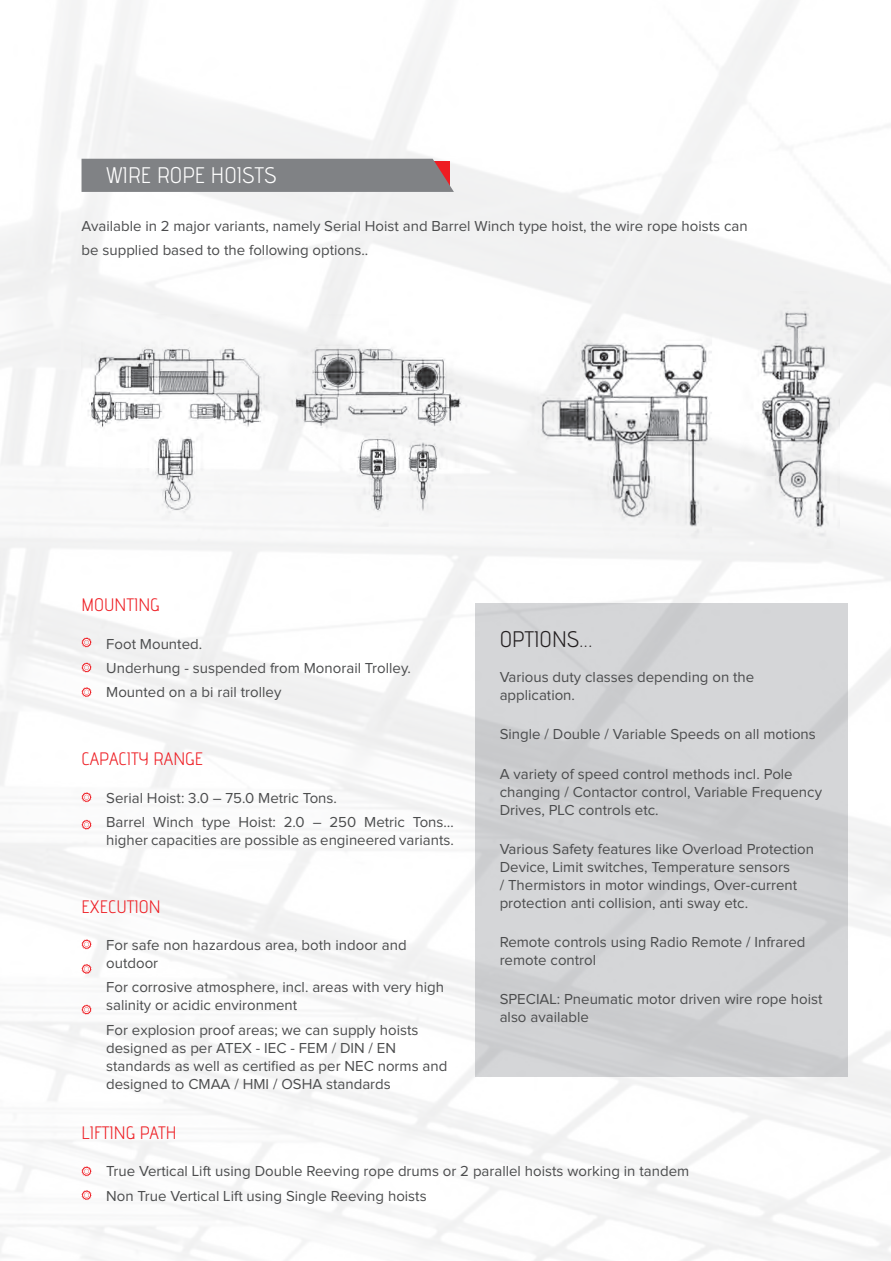
<style>
.page{position:relative;width:891px;height:1261px;background:#fff}
.page>*{position:absolute;margin:0;border:0;box-sizing:border-box;transform-origin:0 0}
.t1{font:22.5px "advent";color:#fff}
.t2{font:22.5px "advent";color:#231f20}
.t3{font:18px "advent";color:#ee1d23}
.t4{font:15px/18px "Proxima Nova";color:#4b4c4d}
</style>
<div class="page">
<img style="left:0;top:0;width:890px;height:1260px">
<div style="left:475px;top:603px;width:372px;height:473px;background:#d5d6d8"></div>
<div style="left:81px;top:159px;width:372px;height:33px;background:#808285"></div>
<img style="left:527px;top:291px;width:312px;height:257px">
<img style="left:81px;top:315px;width:388px;height:211px">
<svg style="left:81px;top:637px;width:10px;height:10px"></svg>
<div style="left:83px;top:639px;width:7px;height:6px;border:1px solid #fff;border-radius:50%"></div>
<svg style="left:81px;top:662px;width:10px;height:10px"></svg>
<div style="left:83px;top:664px;width:7px;height:6px;border:1px solid #fff;border-radius:50%"></div>
<svg style="left:81px;top:687px;width:10px;height:10px"></svg>
<div style="left:83px;top:689px;width:7px;height:6px;border:1px solid #fff;border-radius:50%"></div>
<svg style="left:81px;top:792px;width:10px;height:10px"></svg>
<div style="left:83px;top:794px;width:7px;height:6px;border:1px solid #fff;border-radius:50%"></div>
<svg style="left:81px;top:819px;width:10px;height:10px"></svg>
<div style="left:83px;top:821px;width:7px;height:6px;border:1px solid #fff;border-radius:50%"></div>
<svg style="left:81px;top:939px;width:10px;height:10px"></svg>
<div style="left:83px;top:940px;width:7px;height:7px;border:1px solid #fff;border-radius:50%"></div>
<svg style="left:81px;top:963px;width:10px;height:10px"></svg>
<div style="left:83px;top:965px;width:7px;height:6px;border:1px solid #fff;border-radius:50%"></div>
<svg style="left:81px;top:1004px;width:10px;height:10px"></svg>
<div style="left:83px;top:1006px;width:7px;height:6px;border:1px solid #fff;border-radius:50%"></div>
<svg style="left:81px;top:1165px;width:10px;height:10px"></svg>
<div style="left:83px;top:1167px;width:7px;height:7px;border:1px solid #fff;border-radius:50%"></div>
<svg style="left:81px;top:1189px;width:10px;height:10px"></svg>
<div style="left:83px;top:1191px;width:7px;height:6px;border:1px solid #fff;border-radius:50%"></div>
<h1 class="t1" style="left:106px;top:162px;width:172px">WIRE ROPE HOISTS</h1>
<p class="t4" style="left:81px;top:215px;width:667px;line-height:24px">Available in 2 major variants, namely Serial Hoist and Barrel Winch type hoist, the wire rope hoists can be supplied based to the following options..</p>
<p class="t3" style="left:81px;top:593px;width:80px">MOUNTING</p>
<p class="t4" style="left:106px;top:632px;width:306px;line-height:24.3px">Foot Mounted.<br>Underhung - suspended from Monorail Trolley.<br>Mounted on a bi rail trolley</p>
<h1 class="t2" style="left:499px;top:625px;width:94px">OPTIONS...</h1>
<p class="t4" style="left:499px;top:668px;width:256px">Various duty classes depending on the application.</p>
<p class="t4" style="left:499px;top:725px;width:317px">Single / Double / Variable Speeds on all motions</p>
<p class="t4" style="left:499px;top:765px;width:324px">A variety of speed control methods incl. Pole changing / Contactor control, Variable Frequency<br>Drives, PLC controls etc.</p>
<p class="t4" style="left:499px;top:840px;width:316px">Various Safety features like Overload Protection Device, Limit switches, Temperature sensors<br>/ Thermistors in motor windings, Over-current protection anti collision, anti sway etc.</p>
<p class="t4" style="left:499px;top:933px;width:307px">Remote controls using Radio Remote / Infrared remote control</p>
<p class="t4" style="left:499px;top:990px;width:324px">SPECIAL: Pneumatic motor driven wire rope hoist also available</p>
<p class="t3" style="left:81px;top:747px;width:123px">CAPACITY RANGE</p>
<p class="t4" style="left:106px;top:786px;width:349px;line-height:24.3px">Serial Hoist: 3.0 – 75.0 Metric Tons.<br>Barrel Winch type Hoist: 2.0 – 250 Metric Tons…</p>
<p class="t4" style="left:106px;top:831px;width:349px">higher capacities are possible as engineered variants.</p>
<p class="t3" style="left:81px;top:895px;width:81px">EXECUTION</p>
<p class="t4" style="left:106px;top:936px;width:302px">For safe non hazardous area, both indoor and outdoor</p>
<p class="t4" style="left:106px;top:978px;width:339px">For corrosive atmosphere, incl. areas with very high salinity or acidic environment</p>
<p class="t4" style="left:106px;top:1021px;width:342px">For explosion proof areas; we can supply hoists designed as per ATEX - IEC - FEM / DIN / EN standards as well as certified as per NEC norms and designed to CMAA / HMI / OSHA standards</p>
<p class="t3" style="left:81px;top:1121px;width:97px">LIFTING PATH</p>
<p class="t4" style="left:106px;top:1159px;width:584px;line-height:24.3px">True Vertical Lift using Double Reeving rope drums or 2 parallel hoists working in tandem<br>Non True Vertical Lift using Single Reeving hoists</p>
</div>
